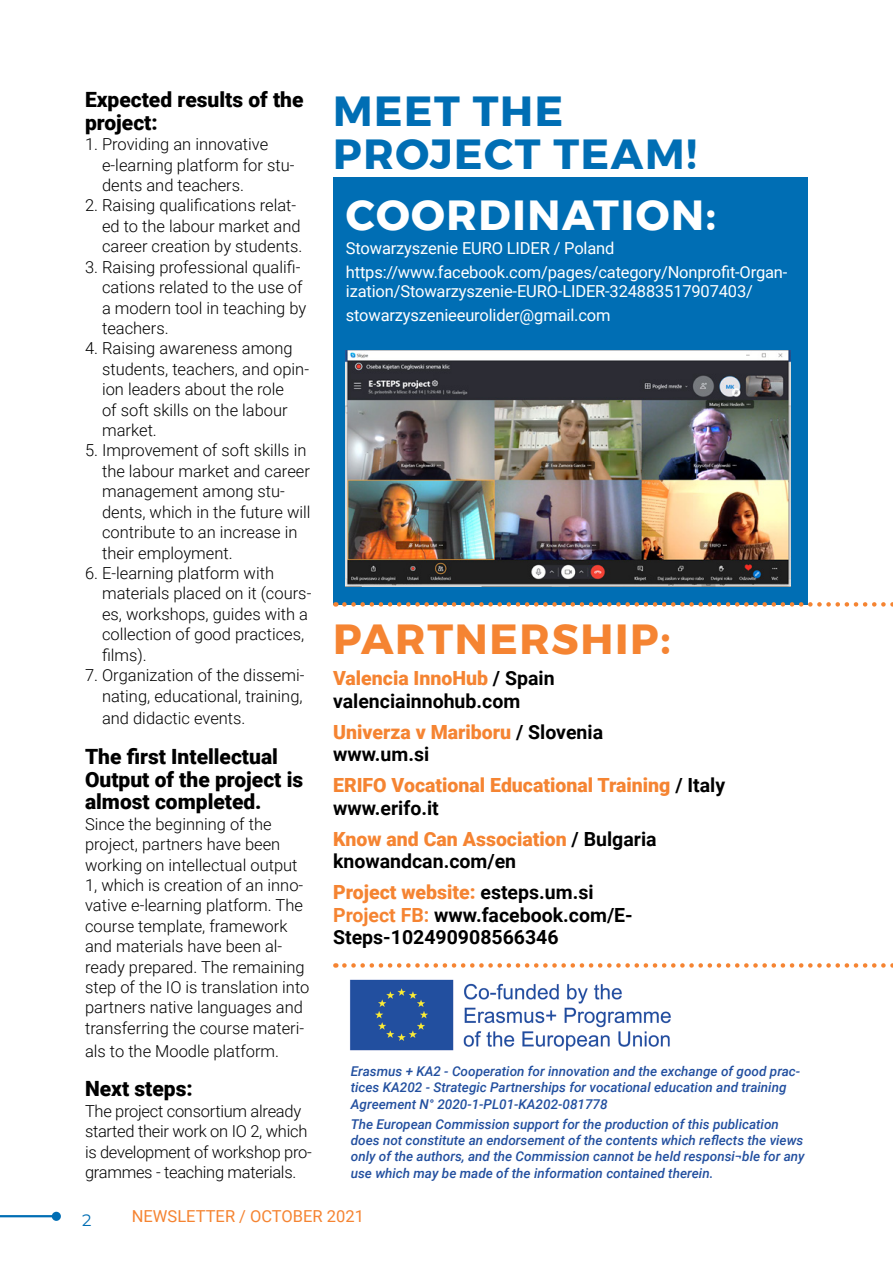
<style>
.page{position:relative;width:893px;height:1263px;background:#fff}
.page>*{position:absolute;margin:0;border:0;box-sizing:border-box;transform-origin:0 0}
.Big_titles{font:700 42px/43.5px "Montserrat";letter-spacing:.04em;color:#006eb4}
.Big_titles-2{font:700 42px "Montserrat";letter-spacing:.04em;color:#fff}
.Big_titles-3{font:700 42px "Montserrat";letter-spacing:.04em;color:#f58432}
.Paragraph{font:900 21px/22.6px "Roboto";color:#000}
.Paragraph-2{font:700 19.5px/22.5px "Roboto";color:#000}
.Paragraph-3{font:900 19.5px/22.5px "Roboto";color:#f58432}
.Paragraph-4{font:300 16.5px/20.4px "Roboto";color:#000}
.Paragraph-5{font:16.5px/19.5px "Roboto";letter-spacing:-.01em;color:#fff}
.Paragraph-6{font:300 16.5px/20.4px "Roboto";letter-spacing:-.02em;color:#000}
.t1{font:16.5px "Roboto";color:#f58432}
.t2{font:16.5px "Montserrat";color:#006eb4}
.Small_Quote{font:italic 500 13.5px/16.2px "Roboto";color:#224f9f}
.s1{font-weight:900;color:#f58432}
.s2{font-weight:700;color:#000}
.s3{color:#f58432}
</style>
<div class="page">
<hr style="left:0;top:1215px;width:54px;height:2px;background:#006eb4">
<div style="left:52px;top:1212px;width:9px;height:9px;background:#006eb4;border-radius:50%"></div>
<div style="left:333px;top:177px;width:475px;height:427px;background:#006eb4"></div>
<img style="left:346px;top:350px;width:445px;height:236px">
<img style="left:333px;top:965px;width:338px;height:86px">
<svg style="left:344px;top:602px;width:549px;height:5px"></svg>
<svg style="left:344px;top:963px;width:549px;height:5px"></svg>
<p class="Paragraph" style="left:85px;top:87px;width:220px">Expected results of the project:</p>
<p class="Paragraph-4" style="left:102px;top:133px;width:194px;text-indent:-17px">1. Providing an innovative e-learning platform for stu&shy;dents and teachers.</p>
<p class="Paragraph-4" style="left:102px;top:195px;width:202px;text-indent:-17px">2. Raising qualifications relat&shy;ed to the labour market and career creation by students.</p>
<p class="Paragraph-4" style="left:102px;top:256px;width:206px;text-indent:-17px">3. Raising professional qualifi&shy;cations related to the use of a modern tool in teaching by teachers.</p>
<p class="Paragraph-4" style="left:102px;top:338px;width:209px;text-indent:-17px">4. Raising awareness among students, teachers, and opin&shy;ion leaders about the role<br>of soft skills on the labour market.</p>
<p class="Paragraph-4" style="left:102px;top:440px;width:210px;text-indent:-17px">5. Improvement of soft skills in the labour market and career management among stu&shy;dents, which in the future will contribute to an increase in their employment.</p>
<p class="Paragraph-4" style="left:102px;top:562px;width:211px;text-indent:-17px">6. E-learning platform with materials placed on it (cours&shy;es, workshops, guides with a collection of good practices, films).</p>
<p class="Paragraph-4" style="left:85px;top:664px;width:221px;text-align:right">7. Organization of the dissemi&shy;nating, educational, training,</p>
<p class="Paragraph-4" style="left:102px;top:707px;width:145px">and didactic events.</p>
<p class="Paragraph" style="left:85px;top:744px;width:220px">The first Intellectual<br>Output of the project is almost completed.</p>
<p class="Paragraph-4" style="left:85px;top:813px;width:226px">Since the beginning of the project, partners have been working on intellectual output<br>1, which is creation of an inno&shy;vative e-learning platform. The course template, framework and materials have been al&shy;ready prepared. The remaining step of the IO is translation into partners native languages and transferring the course materi-</p>
<p class="Paragraph-4" style="left:85px;top:1040px;width:196px">als to the Moodle platform.</p>
<p class="Paragraph" style="left:85px;top:1077px;width:109px">Next steps:</p>
<p class="Paragraph-6" style="left:85px;top:1100px;width:228px">The project consortium already started their work on IO 2, which is development of workshop pro&shy;grammes - teaching materials.</p>
<p class="Big_titles" style="left:333px;top:89px;width:365px">MEET THE<br>PROJECT TEAM!</p>
<p class="Big_titles-2" style="left:346px;top:182px;width:372px">COORDINATION:</p>
<p class="Paragraph-5" style="left:346px;top:238px;width:270px">Stowarzyszenie EURO LIDER / Poland</p>
<p class="Paragraph-5" style="left:346px;top:262px;width:443px">https://www.facebook.com/pages/category/Nonprofit-Organ&shy;ization/Stowarzyszenie-EURO-LIDER-324883517907403/</p>
<p class="Paragraph-5" style="left:346px;top:305px;width:266px">stowarzyszenieeurolider@gmail.com</p>
<p class="Big_titles-3" style="left:333px;top:605px;width:339px">PARTNERSHIP:</p>
<p class="Paragraph-2" style="left:333px;top:666px;width:223px"><span class="s1">Valencia InnoHub</span> / Spain valenciainnohub.com</p>
<p class="Paragraph-2" style="left:333px;top:720px;width:272px"><span class="s1">Univerza v Mariboru</span> / Slovenia www.um.si</p>
<p class="Paragraph-3" style="left:333px;top:773px;width:394px">ERIFO Vocational Educational Training <span class="s2">/ Italy www.erifo.it</span></p>
<p class="Paragraph-2" style="left:333px;top:827px;width:325px"><span class="s1">Know and Can Association</span> / Bulgaria knowandcan.com/en</p>
<p class="Paragraph-2" style="left:333px;top:880px;width:301px"><span class="s1">Project website:</span> esteps.um.si<br><span class="s3">Project FB:</span> www.facebook.com/E-<br>Steps-102490908566346</p>
<p class="Small_Quote" style="left:351px;top:1063px;width:451px">Erasmus + KA2 - Cooperation for innovation and the exchange of good prac&shy;tices KA202 - Strategic Partnerships for vocational education and training<br>Agreement N° 2020-1-PL01-KA202-081778</p>
<p class="Small_Quote" style="left:351px;top:1116px;width:455px">The European Commission support for the production of this publication does not constitute an endorsement of the contents which reflects the views only of the authors, and the Commission cannot be held responsi¬ble for any use which may be made of the information contained therein.</p>
<p class="t2" style="left:82px;top:1208px;width:11px">2</p>
<p class="t1" style="left:132px;top:1205px;width:234px">NEWSLETTER / OCTOBER 2021</p>
</div>
